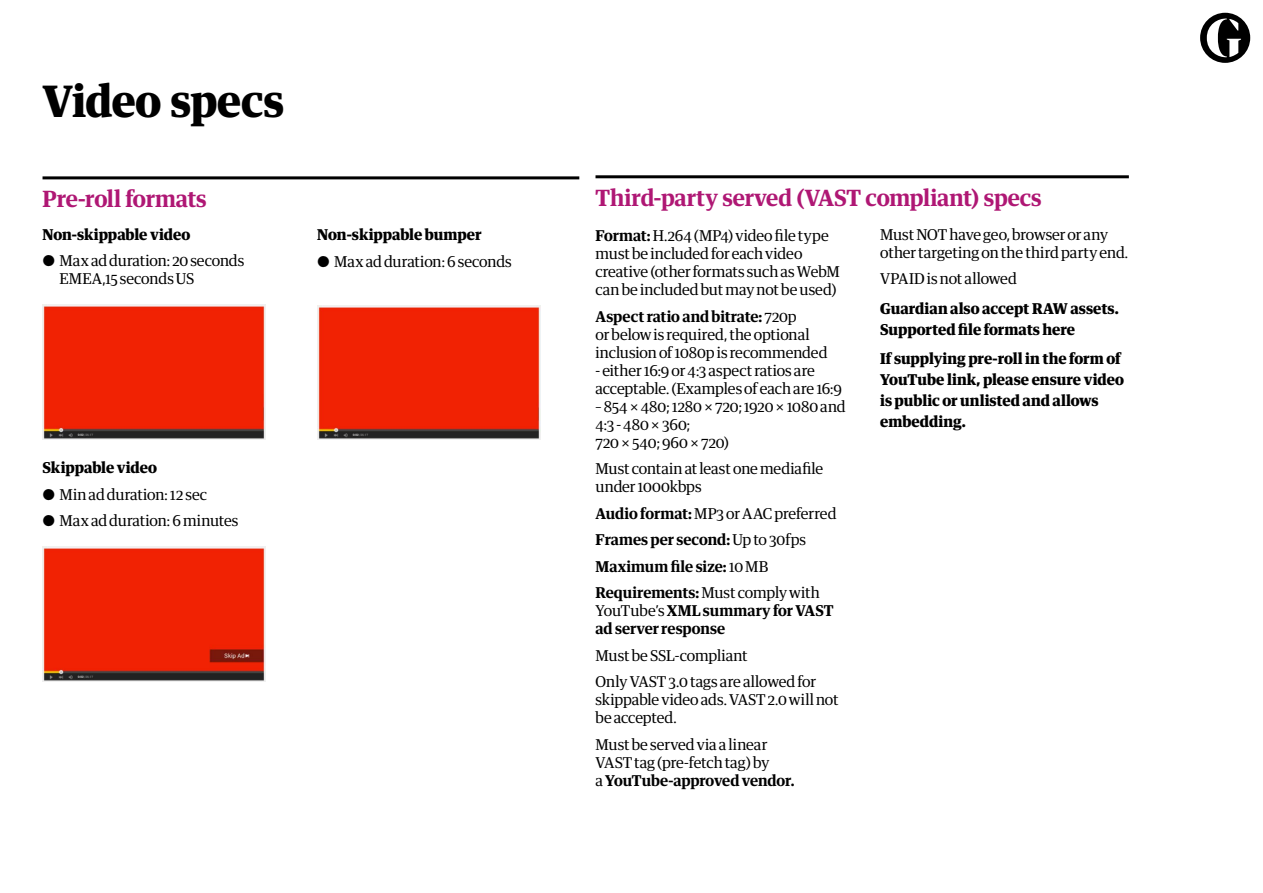
<style>
.page{position:relative;width:1263px;height:893px;background:#fff}
.page>*{position:absolute;margin:0;border:0;box-sizing:border-box;transform-origin:0 0}
.t1{font:700 43.5px "GH Guardian Headline";letter-spacing:-.01em;color:#000}
.t2{font:600 22.5px "GH Guardian Headline";letter-spacing:-.01em;color:#af1774}
.t3{font:15px/18px "GH Guardian Headline";letter-spacing:-.005em;color:#000}
.t4{font:700 15px/21px "GH Guardian Headline";letter-spacing:-.005em;color:#000}
.t5{font:600 15px/26.5px "GH Guardian Headline";color:#000}
.s1{font-weight:600}
.s2{font-weight:400}
</style>
<div class="page">
<div style="left:1200px;top:13px;width:50px;height:50px;background:#000;border-radius:50%"></div>
<svg style="left:1207px;top:18px;width:34px;height:40px"></svg>
<img style="left:43px;top:305px;width:223px;height:134px">
<img style="left:43px;top:547px;width:223px;height:134px">
<hr style="left:43px;top:176px;width:536px;height:3px;background:#000">
<img style="left:317px;top:305px;width:223px;height:135px">
<hr style="left:595px;top:175px;width:534px;height:3px;background:#000">
<h1 class="t1" style="left:43px;top:63px;width:243px">Video specs</h1>
<h2 class="t2" style="left:43px;top:180px;width:166px">Pre-roll formats</h2>
<p class="t4" style="left:43px;top:222px;width:149px">Non-skippable video</p>
<p class="t3" style="left:60px;top:250px;width:186px;text-indent:-17px"><span class="s1">•</span> Max ad duration: 20 seconds<br>EMEA,15 seconds US</p>
<p class="t4" style="left:317px;top:222px;width:166px">Non-skippable bumper</p>
<p class="t3" style="left:317px;top:251px;width:196px"><span class="s1">•</span> Max ad duration: 6 seconds</p>
<p class="t4" style="left:43px;top:455px;width:116px">Skippable video</p>
<p class="t3" style="left:43px;top:484px;width:166px"><span class="s1">•</span> Min ad duration: 12 sec</p>
<p class="t3" style="left:43px;top:510px;width:197px"><span class="s1">•</span> Max ad duration: 6 minutes</p>
<h2 class="t2" style="left:595px;top:178px;width:448px">Third-party served (VAST compliant) specs</h2>
<p class="t3" style="left:880px;top:224px;width:250px">Must NOT have geo, browser or any other targeting on the third party end.</p>
<p class="t3" style="left:880px;top:268px;width:138px">VPAID is not allowed</p>
<p class="t4" style="left:880px;top:296px;width:240px">Guardian also accept RAW assets.<br>Supported file formats here</p>
<p class="t4" style="left:880px;top:347px;width:245px">If supplying pre-roll in the form of<br>YouTube link, please ensure video is public or unlisted and allows embedding.</p>
<p class="t3" style="left:595px;top:225px;width:246px"><span class="s1">Format:</span> H.264 (MP4) video file type must be included for each video creative (other formats such as WebM can be included but may not be used)</p>
<p class="t3" style="left:595px;top:306px;width:233px"><span class="s1">Aspect ratio and bitrate:</span> 720p<br>or below is required, the optional inclusion of 1080p is recommended</p>
<p class="t3" style="left:595px;top:360px;width:248px">- either 16:9 or 4:3 aspect ratios are acceptable. (Examples of each are 16:9</p>
<p class="t3" style="left:595px;top:396px;width:252px">– 854 × 480; 1280 × 720; 1920 × 1080 and<br>4:3 - 480 × 360;<br>720 × 540; 960 × 720)</p>
<p class="t3" style="left:595px;top:458px;width:229px">Must contain at least one mediafile under 1000kbps</p>
<p class="t5" style="left:595px;top:498px;width:242px">Audio format: <span class="s2">MP3 or AAC preferred<br></span>Frames per second: <span class="s2">Up to 30fps<br></span>Maximum file size: <span class="s2">10 MB<br></span>Requirements: <span class="s2">Must comply with</span></p>
<p class="t5" style="left:595px;top:600px;width:239px;line-height:18px"><span class="s2">YouTube’s</span> XML summary for VAST ad server response</p>
<p class="t3" style="left:595px;top:640px;width:222px;line-height:26.5px">Must be SSL-compliant<br>Only VAST 3.0 tags are allowed for</p>
<p class="t3" style="left:595px;top:689px;width:245px">skippable video ads. VAST 2.0 will not be accepted.</p>
<p class="t3" style="left:595px;top:734px;width:201px">Must be served via a linear<br>VAST tag (pre-fetch tag) by<br>a <span class="s1">YouTube-approved vendor.</span></p>
</div>
